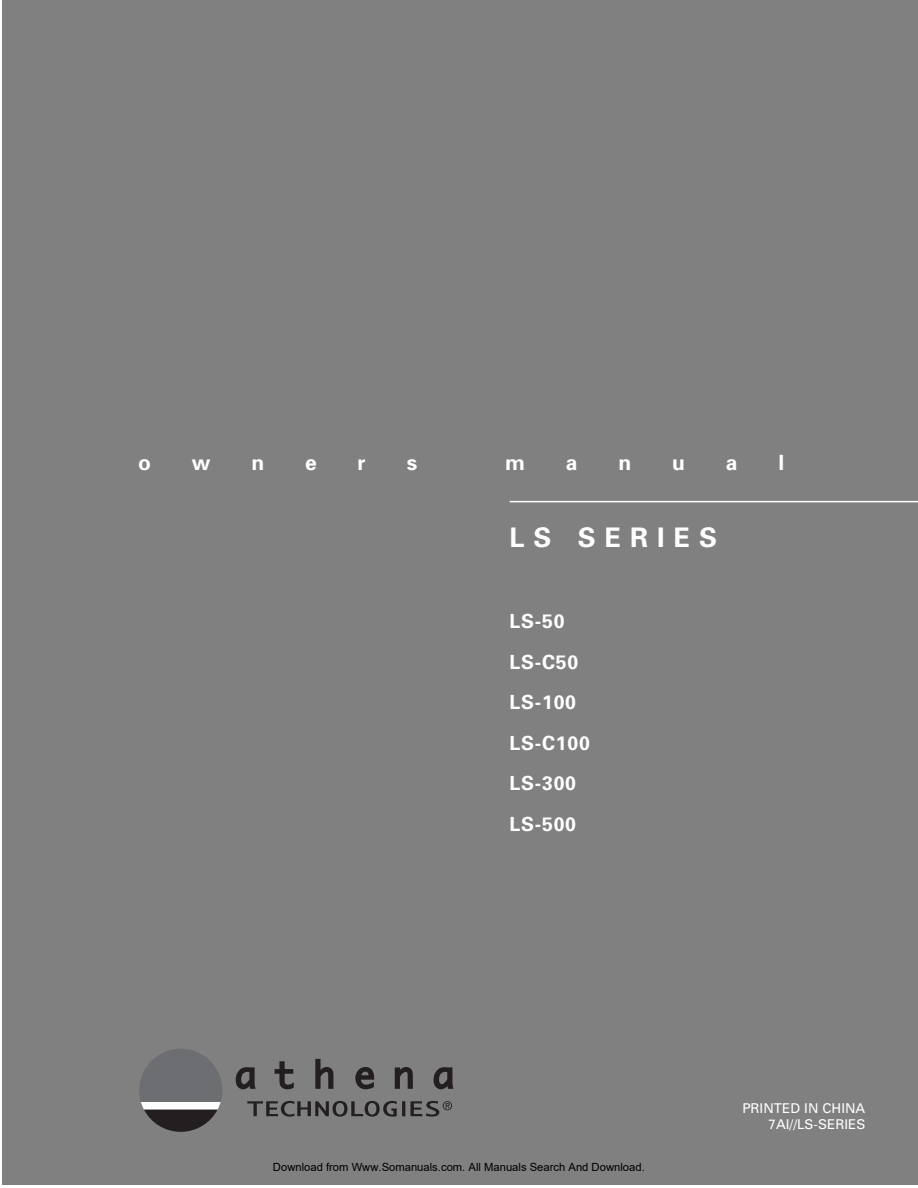
<style>
.page{position:relative;width:918px;height:1188px;background:#fff}
.page>*{position:absolute;margin:0;border:0;box-sizing:border-box;transform-origin:0 0}
.t1{font:700 27px "Univers";letter-spacing:.335em;color:#fff}
.t2{font:700 21px "Univers";color:#fff}
.t3{font:700 19.5px/40.5px "Univers";letter-spacing:.04em;color:#fff}
.t4{font:13.5px/16.2px "Univers";color:#fff;text-align:right}
.t5{font:11.25px "Arial";color:#000}
</style>
<div class="page">
<div style="left:2px;top:0;width:916px;height:1184px;background:#808080"></div>
<hr style="left:510px;top:501px;width:408px;height:1px;background:#fff">
<svg style="left:139px;top:1049px;width:83px;height:83px"></svg>
<svg style="left:275px;top:1061px;width:19px;height:28px"></svg>
<svg style="left:315px;top:1059px;width:18px;height:30px"></svg>
<svg style="left:395px;top:1067px;width:18px;height:22px"></svg>
<svg style="left:434px;top:1067px;width:19px;height:22px"></svg>
<svg style="left:236px;top:1067px;width:20px;height:22px"></svg>
<svg style="left:355px;top:1067px;width:19px;height:22px"></svg>
<svg style="left:411px;top:1101px;width:41px;height:16px"></svg>
<svg style="left:247px;top:1101px;width:158px;height:16px"></svg>
<h2 class="t2" style="left:138px;top:455px;width:14px">o</h2>
<h2 class="t2" style="left:192px;top:455px;width:20px">w</h2>
<h2 class="t2" style="left:251px;top:455px;width:14px">n</h2>
<h2 class="t2" style="left:305px;top:455px;width:13px">e</h2>
<h2 class="t2" style="left:358px;top:455px;width:10px">r</h2>
<h2 class="t2" style="left:407px;top:455px;width:12px">s</h2>
<h2 class="t2" style="left:505px;top:455px;width:21px">m</h2>
<h2 class="t2" style="left:566px;top:455px;width:13px">a</h2>
<h2 class="t2" style="left:619px;top:455px;width:14px">n</h2>
<h2 class="t2" style="left:672px;top:455px;width:14px">u</h2>
<h2 class="t2" style="left:726px;top:455px;width:13px">a</h2>
<h2 class="t2" style="left:778px;top:455px;width:7px">l</h2>
<h1 class="t1" style="left:510px;top:528px;width:209px">LS SERIES</h1>
<h3 class="t3" style="left:510px;top:603px;width:82px">LS-50<br>LS-C50<br>LS-100<br>LS-C100<br>LS-300<br>LS-500</h3>
<p class="t5" style="left:273px;top:1160px;width:373px">Download from Www.Somanuals.com. All Manuals Search And Download.</p>
<p class="t4" style="left:742px;top:1102px;width:124px">PRINTED IN CHINA<br>7AI//LS-SERIES</p>
</div>
